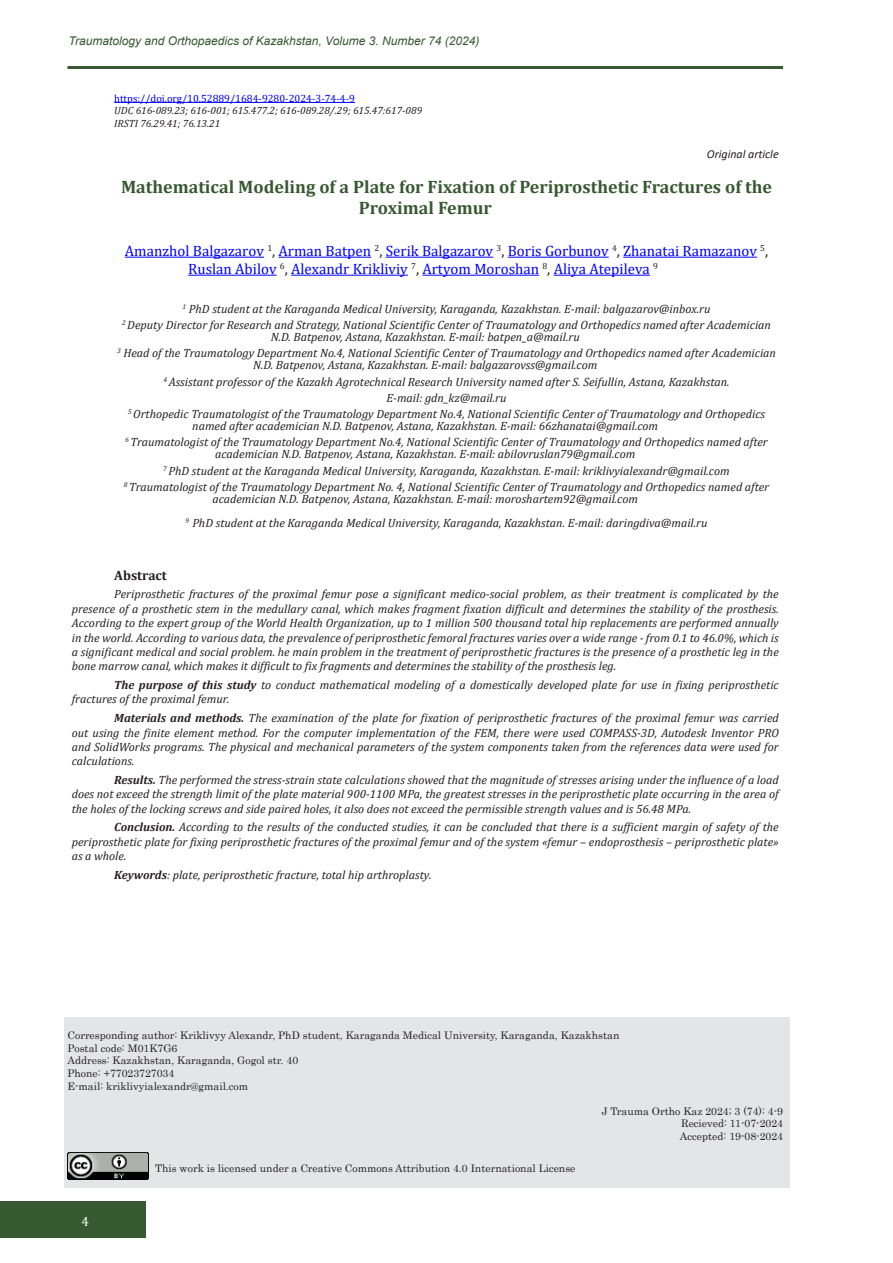
<style>
.page{position:relative;width:893px;height:1263px;background:#fff}
.page>*{position:absolute;margin:0;border:0;box-sizing:border-box;transform-origin:0 0}
.Название_статьи{font:700 18px/21.6px "Cambria";color:#375931}
.ФИО_авторов{font:15px/18px "Cambria";color:#00f}
.Резюме{font:700 13.5px "Cambria";color:#231f20}
.t1{font:13.5px "Cambria";color:#fff}
.текст_абстракта{font:italic 12px/14.4px "Cambria";color:#231f20;text-align:justify}
.должность{font:italic 12px/12px "Cambria";color:#231f20}
.t2{font:italic 12px "Arial";color:#375931}
.Вид_статьи{font:italic 12px "Calibri";color:#231f20}
.корресп{font:10.5px "Century";color:#231f20}
.МРНТИ{font:italic 10.5px "Cambria";color:#231f20}
.МРНТИ-2{font:10.5px "Cambria";color:#00f}
.s1{color:#231f20}
.s2{font-weight:700}
</style>
<div class="page">
<div style="left:0;top:1202px;width:146px;height:36px;background:#375931"></div>
<hr style="left:68px;top:66px;width:715px;height:3px;background:#375931">
<div style="left:64px;top:1017px;width:725px;height:171px;background:#e4e5e7"></div>
<hr style="left:114px;top:102px;width:241px;height:1px;background:#00f">
<hr style="left:125px;top:257px;width:139px;height:1px;background:#00f">
<hr style="left:279px;top:257px;width:92px;height:1px;background:#00f">
<hr style="left:386px;top:257px;width:107px;height:1px;background:#00f">
<hr style="left:508px;top:257px;width:101px;height:1px;background:#00f">
<hr style="left:623px;top:257px;width:134px;height:1px;background:#00f">
<hr style="left:188px;top:275px;width:89px;height:1px;background:#00f">
<hr style="left:291px;top:275px;width:117px;height:1px;background:#00f">
<hr style="left:422px;top:275px;width:117px;height:1px;background:#00f">
<hr style="left:554px;top:275px;width:96px;height:1px;background:#00f">
<img style="left:68px;top:1152px;width:80px;height:27px">
<p class="t2" style="left:69px;top:33px;width:412px">Traumatology and Orthopаedics of Kazakhstan, Volume 3. Number 74 (2024)</p>
<p class="МРНТИ-2" style="left:114px;top:92px;width:242px">https://doi.org/10.52889/1684-9280-2024-3-74-4-9</p>
<p class="МРНТИ" style="left:114px;top:103px;width:309px">UDC 616-089.23; 616-001; 615.477.2; 616-089.28/.29; 615.47:617-089</p>
<p class="МРНТИ" style="left:114px;top:116px;width:108px">IRSTI 76.29.41; 76.13.21</p>
<p class="Вид_статьи" style="left:707px;top:146px;width:73px">Original article</p>
<p class="Название_статьи" style="left:359px;top:175px;width:415px;text-indent:-238px">Mathematical Modeling of a Plate for Fixation of Periprosthetic Fractures of the<br>Proximal Femur</p>
<p class="ФИО_авторов" style="left:188px;top:242px;width:581px;text-indent:-63px">Amanzhol Balgazarov <sup>1</sup><span class="s1">,</span> Arman Batpen <sup>2</sup><span class="s1">,</span> Serik Balgazarov <sup>3</sup><span class="s1">,</span> Boris Gorbunov <sup>4</sup><span class="s1">,</span> Zhanatai Ramazanov <sup>5</sup><span class="s1">,<br></span>Ruslan Abilov <sup>6</sup><span class="s1">,</span> Alexandr Krikliviy <sup>7</sup><span class="s1">,</span> Artyom Moroshan <sup>8</sup><span class="s1">,</span> Aliya Atepileva <sup>9</sup></p>
<p class="должность" style="left:183px;top:302px;width:529px"><sup>1</sup> PhD student at the Karaganda Medical University, Karaganda, Kazakhstan. E-mail: balgazarov@inbox.ru</p>
<p class="должность" style="left:271px;top:318px;width:502px;text-indent:-149px"><sup>2</sup> Deputy Director for Research and Strategy, National Scientific Center of Traumatology and Orthopedics named after Academician<br>N.D. Batpenov, Astana, Kazakhstan. E-mail: batpen_a@mail.ru</p>
<p class="должность" style="left:253px;top:347px;width:524px;text-indent:-136px"><sup>3</sup> Head of the Traumatology Department No.4, National Scientific Center of Traumatology and Orthopedics named after Academician<br>N.D. Batpenov, Astana, Kazakhstan. E-mail: balgazarovss@gmail.com</p>
<p class="должность" style="left:163px;top:375px;width:568px"><sup>4</sup> Assistant professor of the Kazakh Agrotechnical Research University named after S. Seifullin, Astana, Kazakhstan.</p>
<p class="должность" style="left:387px;top:391px;width:121px">E-mail: gdn_kz@mail.ru</p>
<p class="должность" style="left:192px;top:407px;width:574px;text-indent:-64px"><sup>5</sup> Orthopedic Traumatologist of the Traumatology Department No.4, National Scientific Center of Traumatology and Orthopedics named after academician N.D. Batpenov, Astana, Kazakhstan. E-mail: 66zhanatai@gmail.com</p>
<p class="должность" style="left:215px;top:436px;width:554px;text-indent:-90px"><sup>6</sup> Traumatologist of the Traumatology Department No.4, National Scientific Center of Traumatology and Orthopedics named after academician N.D. Batpenov, Astana, Kazakhstan. E-mail: abilovruslan79@gmail.com</p>
<p class="должность" style="left:163px;top:464px;width:568px"><sup>7</sup> PhD student at the Karaganda Medical University, Karaganda, Kazakhstan. E-mail: kriklivyialexandr@gmail.com</p>
<p class="должность" style="left:212px;top:480px;width:558px;text-indent:-89px"><sup>8</sup> Traumatologist of the Traumatology Department No. 4, National Scientific Center of Traumatology and Orthopedics named after academician N.D. Batpenov, Astana, Kazakhstan. E-mail: moroshartem92@gmail.com</p>
<p class="должность" style="left:186px;top:516px;width:523px"><sup>9</sup> PhD student at the Karaganda Medical University, Karaganda, Kazakhstan. E-mail: daringdiva@mail.ru</p>
<p class="Резюме" style="left:114px;top:566px;width:54px">Abstract</p>
<p class="текст_абстракта" style="left:72px;top:586px;width:709px;text-indent:43px">Periprosthetic fractures of the proximal femur pose a significant medico-social problem, as their treatment is complicated by the presence of a prosthetic stem in the medullary canal, which makes fragment fixation difficult and determines the stability of the prosthesis.<br>According to the expert group of the World Health Organization, up to 1 million 500 thousand total hip replacements are performed annually in the world. According to various data, the prevalence of periprosthetic femoral fractures varies over a wide range - from 0.1 to 46.0%, which is a significant medical and social problem. he main problem in the treatment of periprosthetic fractures is the presence of a prosthetic leg in the bone marrow canal, which makes it difficult to fix fragments and determines the stability of the prosthesis leg.</p>
<p class="текст_абстракта" style="left:72px;top:677px;width:708px;text-indent:43px"><span class="s2">The purpose of this study</span> to conduct mathematical modeling of a domestically developed plate for use in fixing periprosthetic fractures of the proximal femur.</p>
<p class="текст_абстракта" style="left:72px;top:710px;width:708px;text-indent:43px"><span class="s2">Materials and methods.</span> The examination of the plate for fixation of periprosthetic fractures of the proximal femur was carried out using the finite element method. For the computer implementation of the FEM, there were used COMPASS-3D, Autodesk Inventor PRO and SolidWorks programs. The physical and mechanical parameters of the system components taken from the references data were used for calculations.</p>
<p class="текст_абстракта" style="left:72px;top:772px;width:709px;text-indent:43px"><span class="s2">Results.</span> The performed the stress-strain state calculations showed that the magnitude of stresses arising under the influence of a load does not exceed the strength limit of the plate material 900-1100 MPa, the greatest stresses in the periprosthetic plate occurring in the area of the holes of the locking screws and side paired holes, it also does not exceed the permissible strength values and is 56.48 MPa.</p>
<p class="текст_абстракта" style="left:72px;top:820px;width:708px;text-indent:43px"><span class="s2">Conclusion.</span> According to the results of the conducted studies, it can be concluded that there is a sufficient margin of safety of the periprosthetic plate for fixing periprosthetic fractures of the proximal femur and of the system «femur – endoprosthesis – periprosthetic plate» as a whole.</p>
<p class="текст_абстракта" style="left:114px;top:867px;width:319px"><span class="s2">Keywords</span>: plate, periprosthetic fracture, total hip arthroplasty.</p>
<p class="корресп" style="left:68px;top:1026px;width:553px">Corresponding author: Kriklivyy Alexandr, PhD student, Karaganda Medical University, Karaganda, Kazakhstan</p>
<p class="корресп" style="left:68px;top:1039px;width:111px">Postal code: M01K7G6</p>
<p class="корресп" style="left:68px;top:1052px;width:232px">Address: Kazakhstan, Karaganda, Gogol str. 40</p>
<p class="корресп" style="left:68px;top:1064px;width:108px">Phone: +77023727034</p>
<p class="корресп" style="left:68px;top:1077px;width:182px">E-mail: kriklivyialexandr@gmail.com</p>
<p class="корресп" style="left:602px;top:1102px;width:183px">J Trauma Ortho Kaz 2024; 3 (74): 4-9</p>
<p class="корресп" style="left:681px;top:1115px;width:103px">Recieved: 11-07-2024</p>
<p class="корресп" style="left:680px;top:1127px;width:105px">Accepted: 19-08-2024</p>
<p class="корресп" style="left:155px;top:1160px;width:422px">This work is licensed under a Creative Commons Attribution 4.0 International License</p>
<p class="t1" style="left:81px;top:1213px;width:9px">4</p>
</div>
